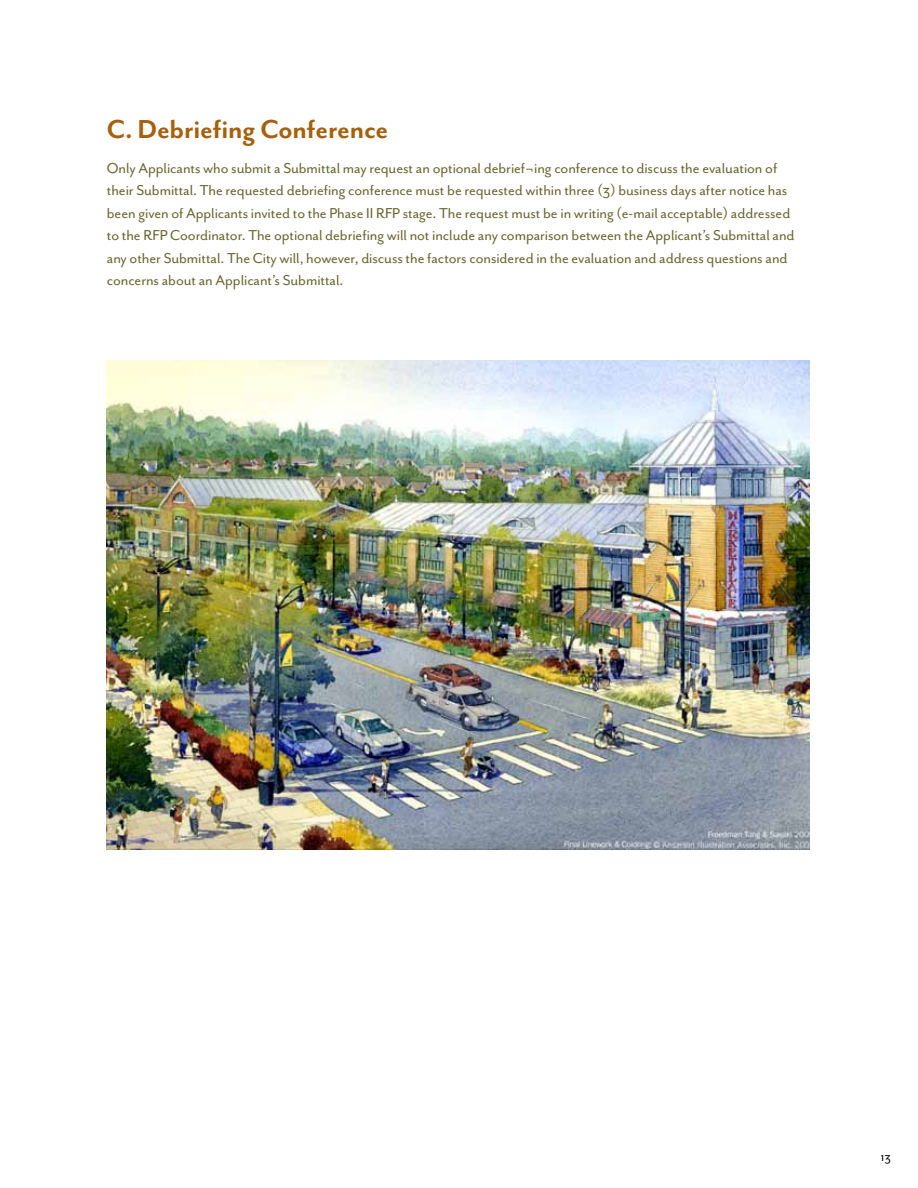
<style>
.page{position:relative;width:918px;height:1188px;background:#fff}
.page>*{position:absolute;margin:0;border:0;box-sizing:border-box;transform-origin:0 0}
.t1{font:30px "Mr Eaves San B";letter-spacing:-.005em;color:#a7600c}
.t2{font:16.5px/22.5px "Mr Eaves San R";letter-spacing:-.005em;color:#67652f}
.t3{font:13.5px "Mr Eaves San R";color:#000}
</style>
<div class="page">
<img style="left:106px;top:361px;width:704px;height:489px">
<h1 class="t1" style="left:107px;top:112px;width:283px">C. Debriefing Conference</h1>
<p class="t2" style="left:107px;top:157px;width:689px">Only Applicants who submit a Submittal may request an optional debrief¬ing conference to discuss the evaluation of their Submittal. The requested debriefing conference must be requested within three (3) business days after notice has been given of Applicants invited to the Phase II RFP stage. The request must be in writing (e-mail acceptable) addressed to the RFP Coordinator. The optional debriefing will not include any comparison between the Applicant’s Submittal and any other Submittal. The City will, however, discuss the factors considered in the evaluation and address questions and concerns about an Applicant’s Submittal.</p>
<p class="t3" style="left:881px;top:1150px;width:12px">13</p>
</div>
